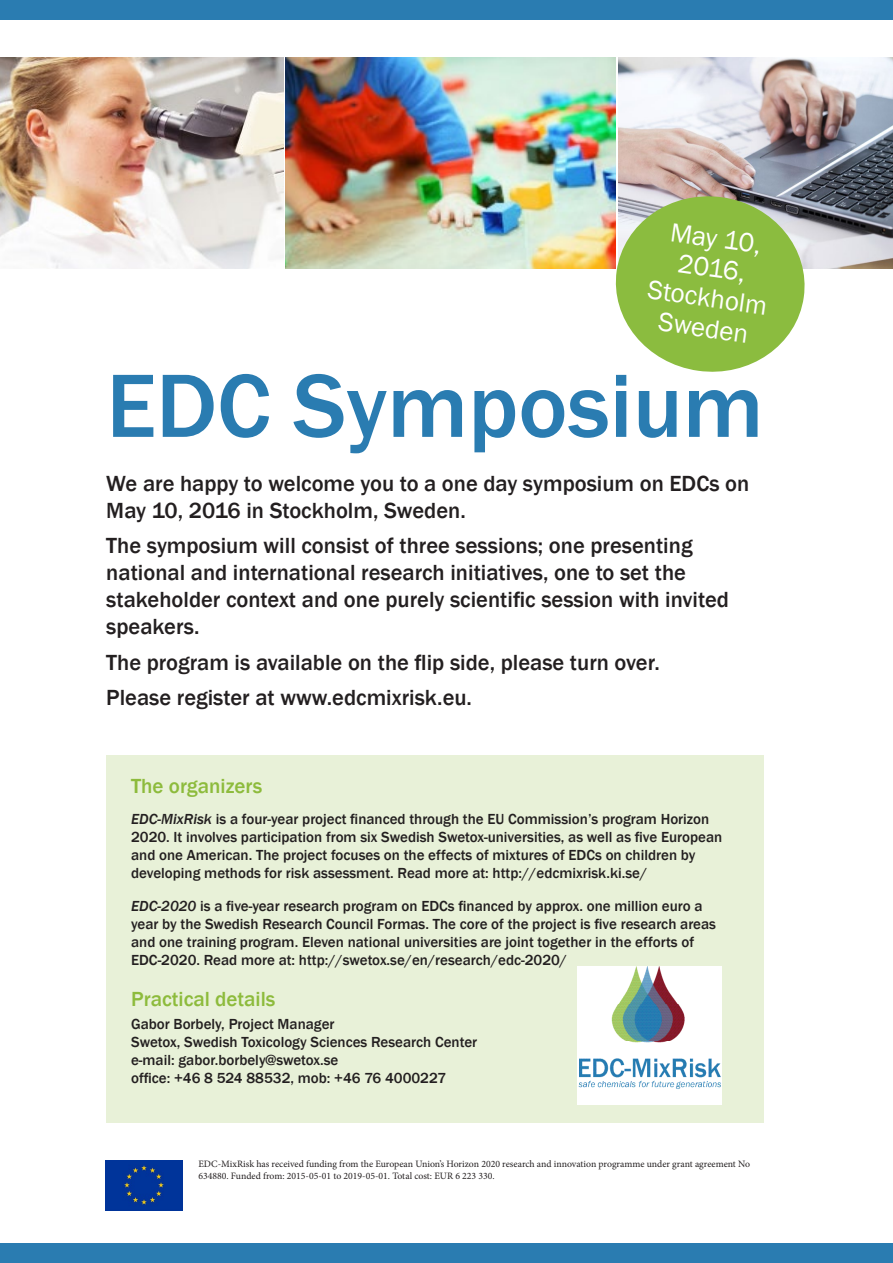
<style>
.page{position:relative;width:893px;height:1263px;background:#fff}
.page>*{position:absolute;margin:0;border:0;box-sizing:border-box;transform-origin:0 0}
.t1{font:500 93px "Franklin Gothic";color:#2a7cb1}
.t2{font:27px/30px "Franklin Gothic";color:#fff;text-align:center}
.t3{font:500 22.5px/27px "Franklin Gothic";color:#231f20}
.t4{font:500 21px "Franklin Gothic";color:#8dbb3c}
.t5{font:500 15px/18px "Franklin Gothic";color:#231f20}
.t6{font:9.75px/12px "Minion Pro";color:#231f20}
.s1{font-style:italic}
</style>
<div class="page">
<img style="left:618px;top:58px;width:275px;height:211px">
<img style="left:0;top:57px;width:283px;height:212px">
<img style="left:286px;top:57px;width:330px;height:212px">
<img style="left:106px;top:1160px;width:76px;height:50px">
<svg style="left:610px;top:190px;width:200px;height:182px;background:#a0c269"></svg>
<div style="left:106px;top:755px;width:658px;height:368px;background:#e8f1d8"></div>
<img style="left:577px;top:967px;width:144px;height:138px">
<div style="left:0;top:1244px;width:893px;height:19px;background:#2a7cb1"></div>
<div style="left:0;top:0;width:893px;height:19px;background:#2a7cb1"></div>
<p class="t2" style="left:673px;top:218px;width:93px;rotate:8deg">May 10,</p>
<p class="t2" style="left:680px;top:249px;width:70px;rotate:8deg">2016,</p>
<p class="t2" style="left:650px;top:275px;width:122px;rotate:8deg">Stockholm<br>Sweden</p>
<p class="t1" style="left:106px;top:348px;width:659px">EDC Symposium</p>
<p class="t3" style="left:106px;top:470px;width:644px">We are happy to welcome you to a one day symposium on EDCs on<br>May 10, 2016 in Stockholm, Sweden.</p>
<p class="t3" style="left:106px;top:533px;width:624px">The symposium will consist of three sessions; one presenting national and international research initiatives, one to set the stakeholder context and one purely scientific session with invited speakers.</p>
<p class="t3" style="left:106px;top:649px;width:555px">The program is available on the flip side, please turn over.</p>
<p class="t3" style="left:106px;top:685px;width:367px">Please register at www.edcmixrisk.eu.</p>
<p class="t4" style="left:131px;top:773px;width:133px">The organizers</p>
<p class="t5" style="left:131px;top:810px;width:593px"><span class="s1">EDC-MixRisk</span> is a four-year project financed through the EU Commission’s program Horizon<br>2020. It involves participation from six Swedish Swetox-universities, as well as five European and one American. The project focuses on the effects of mixtures of EDCs on children by</p>
<p class="t5" style="left:131px;top:864px;width:518px">developing methods for risk assessment. Read more at: http://edcmixrisk.ki.se/</p>
<p class="t5" style="left:131px;top:897px;width:586px"><span class="s1">EDC-2020</span> is a five-year research program on EDCs financed by approx. one million euro a year by the Swedish Research Council Formas. The core of the project is five research areas and one training program. Eleven national universities are joint together in the efforts of</p>
<p class="t5" style="left:131px;top:951px;width:437px">EDC-2020. Read more at: http://swetox.se/en/research/edc-2020/</p>
<p class="t4" style="left:131px;top:985px;width:146px">Practical details</p>
<p class="t5" style="left:131px;top:1015px;width:205px">Gabor Borbely, Project Manager</p>
<p class="t5" style="left:131px;top:1033px;width:348px">Swetox, Swedish Toxicology Sciences Research Center</p>
<p class="t5" style="left:131px;top:1051px;width:209px">e-mail: gabor.borbely@swetox.se</p>
<p class="t5" style="left:131px;top:1069px;width:317px">office: +46 8 524 88532, mob: +46 76 4000227</p>
<p class="t6" style="left:198px;top:1158px;width:553px">EDC-MixRisk has received funding from the European Union’s Horizon 2020 research and innovation programme under grant agreement No<br>634880. Funded from: 2015-05-01 to 2019-05-01. Total cost: EUR 6 223 330.</p>
</div>
